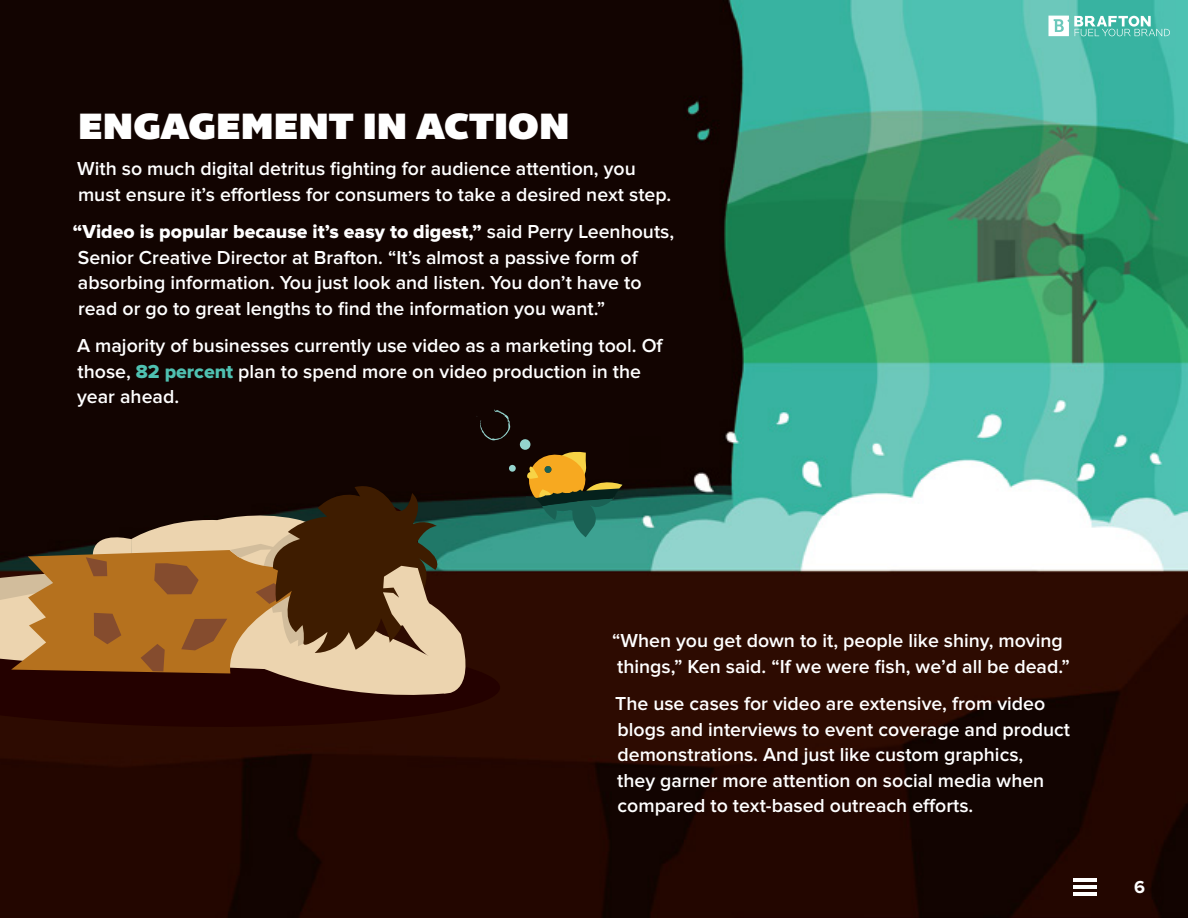
<style>
.page{position:relative;width:1188px;height:918px;background:#fff}
.page>*{position:absolute;margin:0;border:0;box-sizing:border-box;transform-origin:0 0}
.t1{font:37.5px "Bemio";color:#fff}
.t2{font:600 19.5px/25.5px "Proxima Nova";color:#fff}
.t3{font:19.5px "Proxima Nova Extrabld";color:#fff}
.t4{font:700 18px "Proxima Nova";color:#fff}
.s1{font-family:"Proxima Nova";font-weight:600}
.s2{font-family:"Proxima Nova Extrabld";font-weight:400;color:#4fc1b1}
</style>
<div class="page">
<img style="left:0;top:0;width:1188px;height:918px">
<svg style="left:1048px;top:16px;width:122px;height:20px"></svg>
<svg style="left:0;top:638px;width:500px;height:89px;background:#260300"></svg>
<svg style="left:0;top:480px;width:478px;height:222px;background:#735333"></svg>
<div style="left:509px;top:465px;width:7px;height:7px;background:#94d4ce;border-radius:50%"></div>
<div style="left:520px;top:439px;width:11px;height:11px;background:#94d4ce;border-radius:50%"></div>
<svg style="left:476px;top:408px;width:34px;height:32px"></svg>
<svg style="left:525px;top:449px;width:97px;height:88px;background:#55663b"></svg>
<div style="left:629px;top:436px;width:32px;height:32px;background:#110400"></div>
<hr style="left:1074px;top:878px;width:23px;height:4px;background:#fff">
<hr style="left:1074px;top:885px;width:23px;height:4px;background:#fff">
<hr style="left:1074px;top:892px;width:23px;height:4px;background:#fff">
<h1 class="t1" style="left:78px;top:96px;width:493px">ENGAGEMENT IN ACTION</h1>
<p class="t2" style="left:77px;top:157px;width:596px">With so much digital detritus fighting for audience attention, you must ensure it’s effortless for consumers to take a desired next step.</p>
<p class="t3" style="left:73px;top:223px;width:603px">“Video is popular because it’s easy to digest,” <span class="s1">said Perry Leenhouts,</span></p>
<p class="t2" style="left:78px;top:245px;width:565px">Senior Creative Director at Brafton. “It’s almost a passive form of absorbing information. You just look and listen. You don’t have to read or go to great lengths to find the information you want.”</p>
<p class="t2" style="left:77px;top:334px;width:587px">A majority of businesses currently use video as a marketing tool. Of those, <span class="s2">82 percent</span> plan to spend more on video production in the year ahead.</p>
<p class="t2" style="left:612px;top:629px;width:459px">“When you get down to it, people like shiny, moving things,” Ken said. “If we were fish, we’d all be dead.”</p>
<p class="t2" style="left:615px;top:692px;width:456px">The use cases for video are extensive, from video blogs and interviews to event coverage and product demonstrations. And just like custom graphics,<br>they garner more attention on social media when compared to text-based outreach efforts.</p>
<p class="t4" style="left:1134px;top:878px;width:12px">6</p>
</div>
